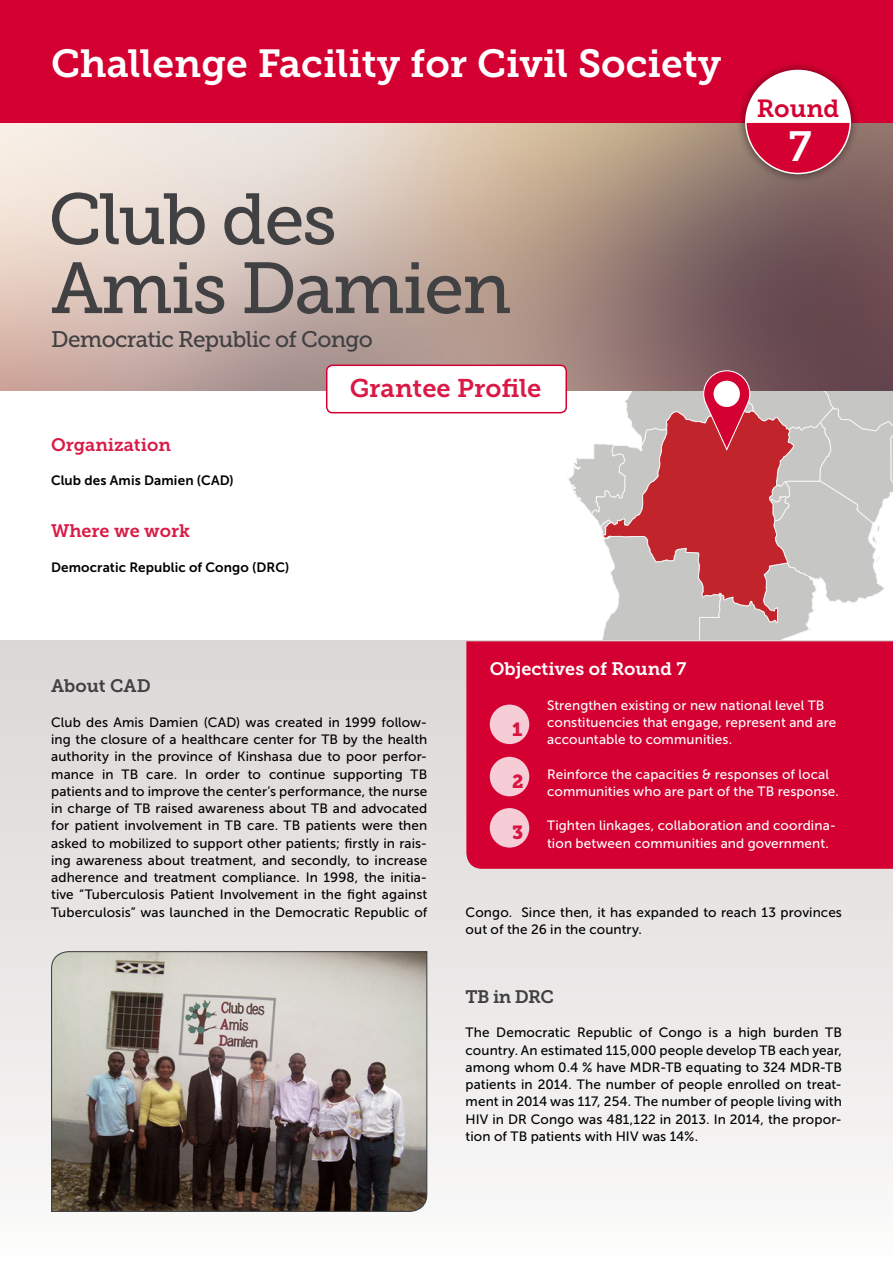
<style>
.page{position:relative;width:893px;height:1263px;background:#fff}
.page>*{position:absolute;margin:0;border:0;box-sizing:border-box;transform-origin:0 0}
.t1{font:72px/69px "Museo Slab 500";letter-spacing:-.03em;color:#414042}
.t2{font:42px "Museo Slab 700";color:#fff}
.t3{font:39px "Museo Slab 700";color:#fff}
.t4{font:25.5px "Museo Slab 700";color:#d91a46}
.t5{font:24.75px "Museo Slab 700";color:#d50032}
.t6{font:22.5px "Museo Slab 500";letter-spacing:-.03em;color:#414042}
.t7{font:18.9px "Museo Slab 900";color:#d91a46}
.t8{font:18px "Museo Slab 700";color:#d91a46}
.t9{font:18px "Museo Slab 700";color:#fff}
.t10{font:18px "Museo Slab 700";letter-spacing:-.005em;color:#414042}
.t11{font:13.5px/17.2px "Museo Sans 500";letter-spacing:.005em;color:#000;text-align:justify}
.t12{font:13.5px/17.2px "Museo Sans 500";letter-spacing:.01em;color:#fff}
.t13{font:13.5px "Museo Sans 700";letter-spacing:.01em;color:#000}
</style>
<div class="page">
<div style="left:0;top:0;width:893px;height:123px;background:#d50032"></div>
<div style="left:0;top:640px;width:893px;height:623px;background:linear-gradient(to bottom,#d9d6d5,#fbfafa)"></div>
<img style="left:0;top:123px;width:893px;height:268px">
<div style="left:736px;top:61px;width:124px;height:122px;background:#000;opacity:.5"></div>
<svg style="left:744px;top:70px;width:108px;height:105px"></svg>
<div style="left:327px;top:365px;width:239px;height:48px;background:#fff;border-radius:6px"></div>
<div style="left:326px;top:365px;width:241px;height:48px;border:2px solid #d50032;border-radius:6px"></div>
<img style="left:50px;top:950px;width:378px;height:262px">
<svg style="left:566px;top:243px;width:327px;height:398px"></svg>
<div style="left:714px;top:381px;width:26px;height:26px;background:#fff;border-radius:50%"></div>
<div style="left:466px;top:641px;width:427px;height:228px;background:#d50032"></div>
<div style="left:490px;top:705px;width:39px;height:39px;background:#f6ccd6;border-radius:50%"></div>
<div style="left:490px;top:757px;width:39px;height:39px;background:#f6ccd6;border-radius:50%"></div>
<div style="left:490px;top:808px;width:39px;height:40px;background:#f6ccd6;border-radius:50%"></div>
<h3 class="t3" style="left:51px;top:41px;width:672px">Challenge Facility for Civil Society</h3>
<h1 class="t1" style="left:48px;top:185px;width:465px">Club des<br>Amis Damien</h1>
<h3 class="t6" style="left:51px;top:327px;width:323px">Democratic Republic of Congo</h3>
<h3 class="t8" style="left:51px;top:434px;width:121px">Organization</h3>
<p class="t13" style="left:51px;top:473px;width:184px">Club des Amis Damien (CAD)</p>
<h3 class="t8" style="left:51px;top:521px;width:140px">Where we work</h3>
<p class="t13" style="left:51px;top:559px;width:240px">Democratic Republic of Congo (DRC)</p>
<h3 class="t4" style="left:350px;top:373px;width:193px">Grantee Profile</h3>
<h3 class="t5" style="left:757px;top:94px;width:84px">Round</h3>
<h2 class="t2" style="left:789px;top:122px;width:25px">7</h2>
<h3 class="t10" style="left:51px;top:676px;width:101px">About CAD</h3>
<p class="t11" style="left:51px;top:714px;width:378px">Club des Amis Damien (CAD) was created in 1999 follow&shy;ing the closure of a healthcare center for TB by the health authority in the province of Kinshasa due to poor perfor&shy;mance in TB care. In order to continue supporting TB patients and to improve the center’s performance, the nurse in charge of TB raised awareness about TB and advocated for patient involvement in TB care. TB patients were then asked to mobilized to support other patients; firstly in rais&shy;ing awareness about treatment, and secondly, to increase adherence and treatment compliance. In 1998, the initia&shy;tive “Tuberculosis Patient Involvement in the fight against Tuberculosis” was launched in the Democratic Republic of</p>
<h3 class="t9" style="left:490px;top:659px;width:198px">Objectives of Round 7</h3>
<h3 class="t7" style="left:512px;top:718px;width:12px">1</h3>
<h3 class="t7" style="left:512px;top:770px;width:13px">2</h3>
<h3 class="t7" style="left:512px;top:821px;width:13px">3</h3>
<p class="t12" style="left:547px;top:696px;width:291px">Strengthen existing or new national level TB constituencies that engage, represent and are accountable to communities.</p>
<p class="t12" style="left:547px;top:765px;width:293px">Reinforce the capacities &amp; responses of local communities who are part of the TB response.</p>
<p class="t12" style="left:547px;top:817px;width:291px">Tighten linkages, collaboration and coordina&shy;tion between communities and government.</p>
<p class="t11" style="left:466px;top:903px;width:378px">Congo. Since then, it has expanded to reach 13 provinces out of the 26 in the country.</p>
<h3 class="t10" style="left:466px;top:986px;width:90px">TB in DRC</h3>
<p class="t11" style="left:466px;top:1024px;width:378px">The Democratic Republic of Congo is a high burden TB country. An estimated 115,000 people develop TB each year, among whom 0.4 % have MDR-TB equating to 324 MDR-TB patients in 2014. The number of people enrolled on treat&shy;ment in 2014 was 117, 254. The number of people living with HIV in DR Congo was 481,122 in 2013. In 2014, the propor&shy;tion of TB patients with HIV was 14%.</p>
</div>
